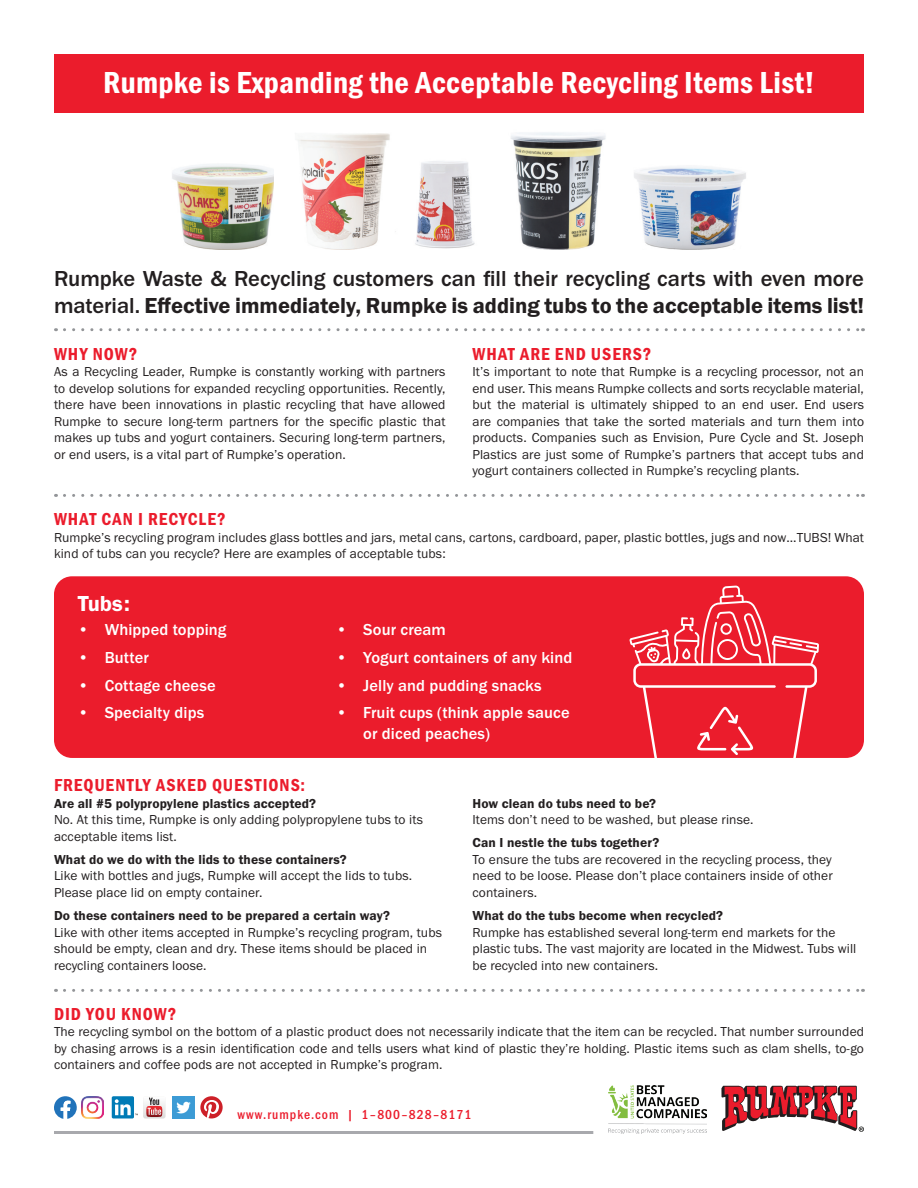
<style>
.page{position:relative;width:918px;height:1188px;background:#fff}
.page>*{position:absolute;margin:0;border:0;box-sizing:border-box;transform-origin:0 0}
.t1{font:31.5px "Franklin Gothic URW Con Dem";letter-spacing:.01em;color:#fff}
.t2{font:22.5px "Franklin Gothic URW Dem";color:#231f20}
.t3{font:500 22.5px "Franklin Gothic URW";color:#231f20}
.t4{font:22.5px "Franklin Gothic URW Dem";color:#fff}
.t5{font:18px "Franklin Gothic URW Con Dem";letter-spacing:.05em;color:#eb1c2c}
.t6{font:500 16.5px/21px "Franklin Gothic URW";letter-spacing:.01em;color:#fff}
.t7{font:13.5px/16.5px "Franklin Gothic URW Boo";letter-spacing:.01em;color:#231f20}
.t8{font:13.5px "Franklin Gothic URW Dem";letter-spacing:.01em;color:#231f20}
.t9{font:500 13.5px "Franklin Gothic URW Con";letter-spacing:.075em;color:#eb1c2c}
.s1{font-family:"Franklin Gothic URW";font-weight:500}
</style>
<div class="page">
<svg style="left:721px;top:1086px;width:143px;height:46px"></svg>
<hr style="left:54px;top:1131px;width:539px;height:3px;background:#a8a9ad">
<img style="left:82px;top:1096px;width:22px;height:23px">
<div style="left:112px;top:1096px;width:22px;height:23px;background:#007bb6;border-radius:2px"></div>
<svg style="left:115px;top:1096px;width:51px;height:23px"></svg>
<img style="left:173px;top:1096px;width:22px;height:23px">
<svg style="left:200px;top:1096px;width:23px;height:23px"></svg>
<svg style="left:54px;top:1096px;width:23px;height:23px"></svg>
<img style="left:609px;top:1086px;width:97px;height:48px">
<div style="left:54px;top:54px;width:810px;height:58px;background:#eb1c2c"></div>
<svg style="left:64px;top:328px;width:799px;height:3px"></svg>
<img style="left:415px;top:161px;width:60px;height:88px">
<img style="left:511px;top:132px;width:235px;height:118px">
<img style="left:172px;top:164px;width:102px;height:86px">
<img style="left:298px;top:133px;width:98px;height:117px">
<svg style="left:64px;top:494px;width:799px;height:3px"></svg>
<svg style="left:64px;top:989px;width:799px;height:3px"></svg>
<div style="left:54px;top:576px;width:810px;height:182px;background:#eb1c2c;border-radius:18px"></div>
<svg style="left:629px;top:585px;width:190px;height:173px"></svg>
<h1 class="t1" style="left:103px;top:62px;width:713px">Rumpke is Expanding the Acceptable Recycling Items List!</h1>
<h2 class="t3" style="left:54px;top:264px;width:811px">Rumpke Waste &amp; Recycling customers can fill their recycling carts with even more</h2>
<h2 class="t2" style="left:54px;top:291px;width:812px"><span class="s1">material.</span> Effective immediately, Rumpke is adding tubs to the acceptable items list!</h2>
<h3 class="t5" style="left:54px;top:342px;width:85px">WHY NOW?</h3>
<p class="t7" style="left:54px;top:363px;width:393px;text-align:justify">As a Recycling Leader, Rumpke is constantly working with partners to develop solutions for expanded recycling opportunities. Recently, there have been innovations in plastic recycling that have allowed Rumpke to secure long-term partners for the specific plastic that makes up tubs and yogurt containers. Securing long-term partners, or end users, is a vital part of Rumpke’s operation.</p>
<h3 class="t5" style="left:472px;top:342px;width:180px">WHAT ARE END USERS?</h3>
<p class="t7" style="left:472px;top:363px;width:393px;text-align:justify">It’s important to note that Rumpke is a recycling processor, not an end user. This means Rumpke collects and sorts recyclable material, but the material is ultimately shipped to an end user. End users are companies that take the sorted materials and turn them into products. Companies such as Envision, Pure Cycle and St. Joseph Plastics are just some of Rumpke’s partners that accept tubs and yogurt containers collected in Rumpke’s recycling plants.</p>
<h3 class="t5" style="left:54px;top:507px;width:173px">WHAT CAN I RECYCLE?</h3>
<p class="t7" style="left:54px;top:529px;width:812px">Rumpke’s recycling program includes glass bottles and jars, metal cans, cartons, cardboard, paper, plastic bottles, jugs and now…TUBS! What kind of tubs can you recycle? Here are examples of acceptable tubs:</p>
<h2 class="t4" style="left:78px;top:589px;width:54px">Tubs:</h2>
<p class="t6" style="left:78px;top:619px;width:150px">• Whipped topping</p>
<p class="t6" style="left:78px;top:647px;width:73px">• Butter</p>
<p class="t6" style="left:78px;top:674px;width:139px">• Cottage cheese</p>
<p class="t6" style="left:78px;top:702px;width:128px">• Specialty dips</p>
<p class="t6" style="left:336px;top:619px;width:111px">• Sour cream</p>
<p class="t6" style="left:336px;top:647px;width:238px">• Yogurt containers of any kind</p>
<p class="t6" style="left:336px;top:674px;width:207px">• Jelly and pudding snacks</p>
<p class="t6" style="left:363px;top:702px;width:208px;text-indent:-27px">• Fruit cups (think apple sauce or diced peaches)</p>
<h3 class="t5" style="left:54px;top:773px;width:253px">FREQUENTLY ASKED QUESTIONS:</h3>
<p class="t8" style="left:54px;top:795px;width:264px">Are all #5 polypropylene plastics accepted?</p>
<p class="t7" style="left:54px;top:811px;width:371px">No. At this time, Rumpke is only adding polypropylene tubs to its acceptable items list.</p>
<p class="t8" style="left:54px;top:851px;width:294px">What do we do with the lids to these containers?</p>
<p class="t7" style="left:54px;top:867px;width:360px">Like with bottles and jugs, Rumpke will accept the lids to tubs.<br>Please place lid on empty container.</p>
<p class="t8" style="left:54px;top:907px;width:338px">Do these containers need to be prepared a certain way?</p>
<p class="t7" style="left:54px;top:924px;width:390px">Like with other items accepted in Rumpke’s recycling program, tubs should be empty, clean and dry. These items should be placed in recycling containers loose.</p>
<p class="t8" style="left:472px;top:795px;width:185px">How clean do tubs need to be?</p>
<p class="t7" style="left:473px;top:811px;width:282px">Items don’t need to be washed, but please rinse.</p>
<p class="t8" style="left:473px;top:835px;width:188px">Can I nestle the tubs together?</p>
<p class="t7" style="left:472px;top:851px;width:362px;text-align:justify">To ensure the tubs are recovered in the recycling process, they need to be loose. Please don’t place containers inside of other containers.</p>
<p class="t8" style="left:472px;top:907px;width:252px">What do the tubs become when recycled?</p>
<p class="t7" style="left:472px;top:924px;width:385px">Rumpke has established several long-term end markets for the plastic tubs. The vast majority are located in the Midwest. Tubs will be recycled into new containers.</p>
<h3 class="t5" style="left:54px;top:1002px;width:124px">DID YOU KNOW?</h3>
<p class="t7" style="left:54px;top:1023px;width:812px;text-align:justify">The recycling symbol on the bottom of a plastic product does not necessarily indicate that the item can be recycled. That number surrounded by chasing arrows is a resin identification code and tells users what kind of plastic they’re holding. Plastic items such as clam shells, to-go containers and coffee pods are not accepted in Rumpke’s program.</p>
<p class="t9" style="left:238px;top:1105px;width:235px">www.rumpke.com | 1–800–828–8171</p>
</div>
